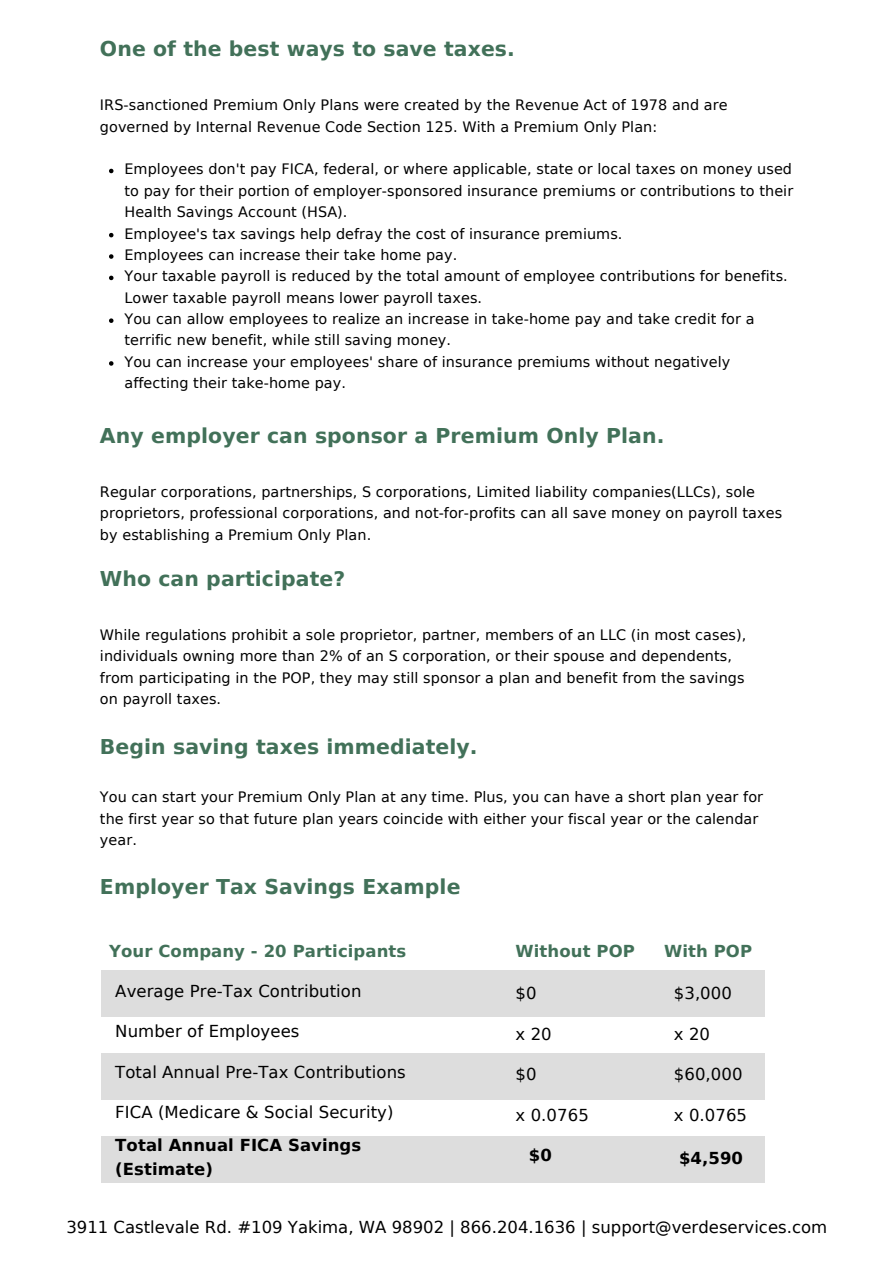
<style>
.page{position:relative;width:894px;height:1264px;background:#fff}
.page>*{position:absolute;margin:0;border:0;box-sizing:border-box;transform-origin:0 0}
.t1{font:700 20.4px "DejaVu Sans";letter-spacing:.005em;color:#427159}
.t2{font:16.5px/32.7px "DejaVu Sans";letter-spacing:.005em;color:#000}
.t3{font:700 16.5px "DejaVu Sans";letter-spacing:.005em;color:#427159}
.t4{font:700 16.5px "DejaVu Sans";letter-spacing:.005em;color:#000}
.t5{font:14.4px/21.3px "DejaVu Sans";letter-spacing:.005em;color:#000}
.s1{font-weight:700}
</style>
<div class="page">
<svg style="left:109px;top:169px;width:4px;height:4px"></svg>
<svg style="left:109px;top:233px;width:4px;height:4px"></svg>
<svg style="left:109px;top:254px;width:4px;height:5px"></svg>
<svg style="left:109px;top:276px;width:4px;height:4px"></svg>
<svg style="left:109px;top:318px;width:4px;height:5px"></svg>
<svg style="left:109px;top:361px;width:4px;height:5px"></svg>
<div style="left:101px;top:969px;width:664px;height:47px;background:#ddd"></div>
<div style="left:101px;top:1136px;width:664px;height:46px;background:#ddd"></div>
<div style="left:101px;top:1052px;width:664px;height:47px;background:#ddd"></div>
<p class="t1" style="left:100px;top:37px;width:416px">One of the best ways to save taxes.</p>
<p class="t5" style="left:100px;top:95px;width:629px">IRS-sanctioned Premium Only Plans were created by the Revenue Act of 1978 and are governed by Internal Revenue Code Section 125. With a Premium Only Plan:</p>
<p class="t5" style="left:124px;top:159px;width:670px;text-align:justify">Employees don't pay FICA, federal, or where applicable, state or local taxes on money used to pay for their portion of employer-sponsored insurance premiums or contributions to their Health Savings Account (HSA).</p>
<h1 class="t5" style="left:124px;top:223px;width:499px">Employee's tax savings help defray the cost of insurance premiums.</h1>
<p class="t5" style="left:124px;top:244px;width:334px">Employees can increase their take home pay.</p>
<h1 class="t5" style="left:124px;top:266px;width:664px">Your taxable payroll is reduced by the total amount of employee contributions for benefits.<br>Lower taxable payroll means lower payroll taxes.</h1>
<p class="t5" style="left:124px;top:308px;width:631px">You can allow employees to realize an increase in take-home pay and take credit for a terrific new benefit, while still saving money.</p>
<h1 class="t5" style="left:124px;top:351px;width:607px">You can increase your employees' share of insurance premiums without negatively affecting their take-home pay.</h1>
<p class="t1" style="left:100px;top:424px;width:566px">Any employer can sponsor a Premium Only Plan.</p>
<h1 class="t5" style="left:100px;top:481px;width:683px">Regular corporations, partnerships, S corporations, Limited liability companies(LLCs), sole proprietors, professional corporations, and not-for-profits can all save money on payroll taxes by establishing a Premium Only Plan.</h1>
<h1 class="t1" style="left:100px;top:567px;width:247px">Who can participate?</h1>
<p class="t5" style="left:100px;top:624px;width:647px">While regulations prohibit a sole proprietor, partner, members of an LLC (in most cases), individuals owning more than 2% of an S corporation, or their spouse and dependents, from participating in the POP, they may still sponsor a plan and benefit from the savings on payroll taxes.</p>
<p class="t1" style="left:100px;top:734px;width:379px">Begin saving taxes immediately.</p>
<p class="t5" style="left:100px;top:786px;width:664px">You can start your Premium Only Plan at any time. Plus, you can have a short plan year for the first year so that future plan years coincide with either your fiscal year or the calendar year.</p>
<p class="t1" style="left:100px;top:875px;width:362px">Employer Tax Savings Example</p>
<h2 class="t3" style="left:109px;top:941px;width:298px">Your Company - 20 Participants</h2>
<h2 class="t3" style="left:515px;top:941px;width:121px">Without POP</h2>
<h2 class="t3" style="left:664px;top:941px;width:89px">With POP</h2>
<h3 class="t2" style="left:115px;top:974px;width:248px">Average Pre-Tax Contribution</h3>
<h3 class="t2" style="left:115px;top:1015px;width:186px">Number of Employees</h3>
<h3 class="t2" style="left:115px;top:1055px;width:292px">Total Annual Pre-Tax Contributions</h3>
<h3 class="t2" style="left:115px;top:1096px;width:280px">FICA (Medicare &amp; Social Security)<br><span class="s1">Total Annual FICA Savings</span></h3>
<h3 class="t4" style="left:115px;top:1159px;width:99px">(Estimate)</h3>
<h3 class="t2" style="left:515px;top:977px;width:23px">$0</h3>
<h3 class="t2" style="left:515px;top:1017px;width:38px">x 20</h3>
<h3 class="t2" style="left:515px;top:1058px;width:23px">$0</h3>
<h3 class="t2" style="left:515px;top:1098px;width:75px">x 0.0765</h3>
<h3 class="t4" style="left:528px;top:1145px;width:25px">$0</h3>
<h2 class="t2" style="left:673px;top:977px;width:60px">$3,000</h2>
<h2 class="t2" style="left:673px;top:1017px;width:38px">x 20</h2>
<h2 class="t2" style="left:673px;top:1058px;width:70px">$60,000</h2>
<h2 class="t2" style="left:673px;top:1098px;width:75px">x 0.0765</h2>
<h2 class="t4" style="left:678px;top:1148px;width:66px">$4,590</h2>
<h3 class="t2" style="left:66px;top:1210px;width:762px">3911 Castlevale Rd. #109 Yakima, WA 98902 | 866.204.1636 | support@verdeservices.com</h3>
</div>
